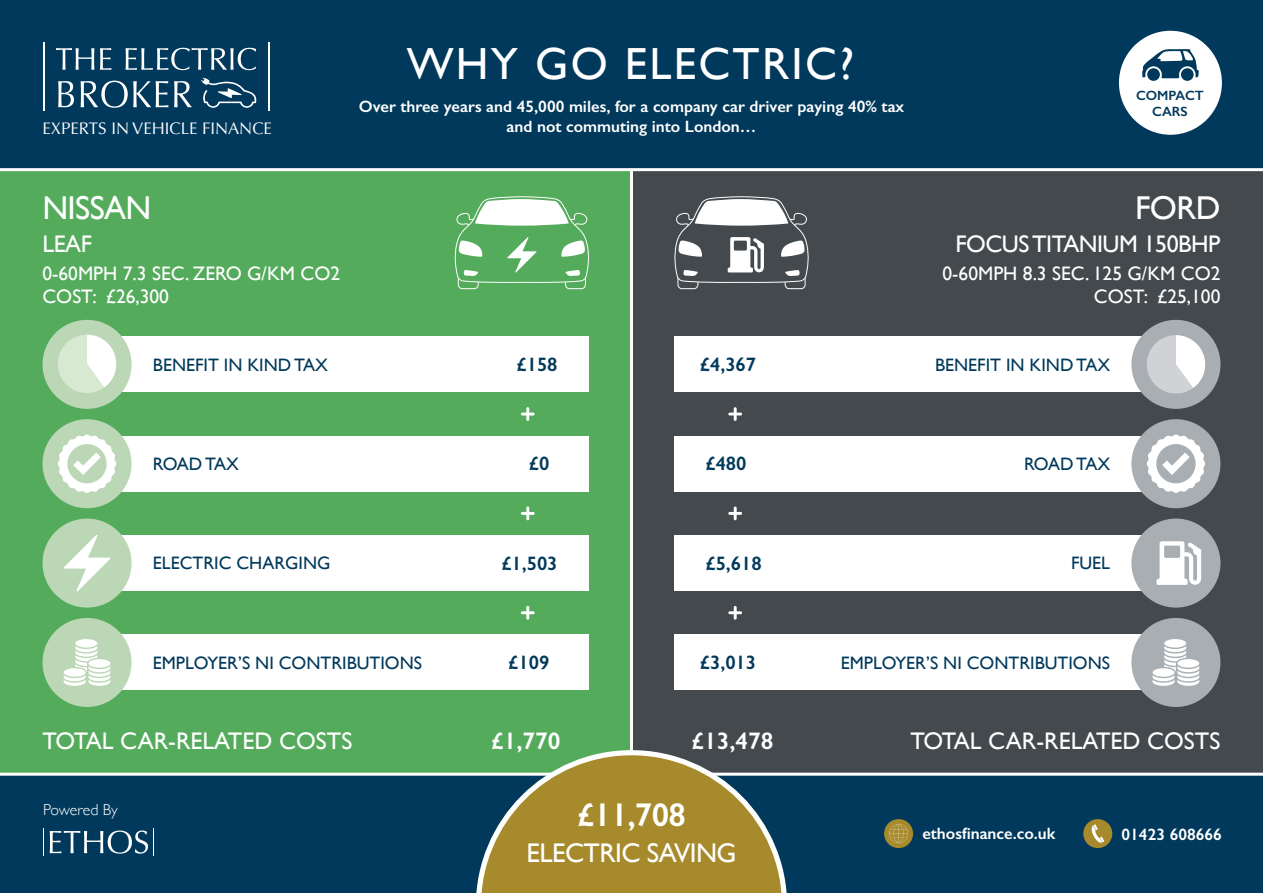
<style>
.page{position:relative;width:1263px;height:893px;background:#fff}
.page>*{position:absolute;margin:0;border:0;box-sizing:border-box;transform-origin:0 0}
.t1{font:45px "Gill Sans";letter-spacing:.05em;color:#fff}
.t2{font:33px "Gill Sans";letter-spacing:-.02em;color:#fff}
.t3{font:600 33px "Gill Sans";color:#fff}
.t4{font:27px "Gill Sans";letter-spacing:-.02em;color:#fff}
.t5{font:24px "Gill Sans";color:#fff}
.t6{font:24px "Gill Sans";letter-spacing:-.02em;color:#fff}
.t7{font:600 24px "Gill Sans";color:#fff}
.t8{font:19.5px/23.4px "Gill Sans";color:#fff}
.t9{font:600 19.5px "Gill Sans";color:#00395b}
.t10{font:18px "Gill Sans";color:#00395b}
.t11{font:16.8px "Optima";color:#fff}
.t12{font:600 16.5px/19.8px "Gill Sans";color:#fff;text-align:center}
.t13{font:300 15.9px "Gill Sans";color:#fff}
.t14{font:600 13.5px/16.2px "Gill Sans";color:#00395b;text-align:center}
</style>
<div class="page">
<div style="left:631px;top:160px;width:632px;height:631px;background:#43494d"></div>
<div style="left:0;top:160px;width:631px;height:631px;background:#54ab5c"></div>
<div style="left:110px;top:436px;width:479px;height:55px;background:#fff"></div>
<div style="left:110px;top:535px;width:479px;height:56px;background:#fff"></div>
<div style="left:110px;top:635px;width:479px;height:55px;background:#fff"></div>
<div style="left:110px;top:337px;width:479px;height:55px;background:#fff"></div>
<div style="left:43px;top:320px;width:89px;height:89px;background:#bbd7b6;border-radius:50%"></div>
<div style="left:43px;top:419px;width:89px;height:89px;background:#bbd7b6;border-radius:50%"></div>
<div style="left:43px;top:519px;width:89px;height:89px;background:#bbd7b6;border-radius:50%"></div>
<div style="left:43px;top:618px;width:89px;height:89px;background:#bbd7b6;border-radius:50%"></div>
<svg style="left:58px;top:434px;width:59px;height:59px"></svg>
<svg style="left:64px;top:535px;width:46px;height:56px"></svg>
<svg style="left:64px;top:639px;width:46px;height:47px"></svg>
<svg style="left:521px;top:407px;width:14px;height:14px"></svg>
<svg style="left:728px;top:407px;width:14px;height:14px"></svg>
<svg style="left:521px;top:507px;width:14px;height:13px"></svg>
<svg style="left:728px;top:507px;width:14px;height:13px"></svg>
<svg style="left:521px;top:606px;width:14px;height:14px"></svg>
<svg style="left:728px;top:606px;width:14px;height:14px"></svg>
<div style="left:674px;top:436px;width:478px;height:55px;background:#fff"></div>
<div style="left:674px;top:535px;width:478px;height:56px;background:#fff"></div>
<div style="left:674px;top:635px;width:478px;height:55px;background:#fff"></div>
<div style="left:674px;top:337px;width:478px;height:55px;background:#fff"></div>
<div style="left:1131px;top:320px;width:89px;height:89px;background:#a8aeb2;border-radius:50%"></div>
<div style="left:1131px;top:419px;width:89px;height:89px;background:#a8aeb2;border-radius:50%"></div>
<div style="left:1131px;top:519px;width:89px;height:89px;background:#a8aeb2;border-radius:50%"></div>
<div style="left:1131px;top:618px;width:89px;height:89px;background:#a8aeb2;border-radius:50%"></div>
<svg style="left:1146px;top:434px;width:59px;height:59px"></svg>
<svg style="left:1152px;top:639px;width:47px;height:47px"></svg>
<svg style="left:1156px;top:541px;width:45px;height:44px"></svg>
<div style="left:565px;top:271px;width:21px;height:18px;border:1px solid #fff;border-radius:4px"></div>
<div style="left:458px;top:271px;width:21px;height:18px;border:1px solid #fff;border-radius:4px"></div>
<svg style="left:454px;top:196px;width:135px;height:87px"></svg>
<div style="left:785px;top:271px;width:20px;height:18px;border:1px solid #fff;border-radius:4px"></div>
<div style="left:677px;top:271px;width:21px;height:18px;border:1px solid #fff;border-radius:4px"></div>
<svg style="left:674px;top:196px;width:135px;height:87px"></svg>
<div style="left:0;top:774px;width:1263px;height:119px;background:#00395b"></div>
<div style="left:0;top:0;width:1263px;height:170px;background:#00395b"></div>
<hr style="left:0;top:773px;width:1263px;height:3px;background:#fff">
<hr style="left:0;top:168px;width:1263px;height:3px;background:#fff">
<hr style="left:630px;top:170px;width:3px;height:619px;background:#fff">
<svg style="left:476px;top:750px;width:311px;height:143px"></svg>
<div style="left:1083px;top:819px;width:29px;height:29px;background:#a78a2c;border-radius:50%"></div>
<svg style="left:1091px;top:824px;width:13px;height:19px"></svg>
<svg style="left:54px;top:335px;width:62px;height:62px"></svg>
<svg style="left:1143px;top:335px;width:62px;height:62px"></svg>
<div style="left:884px;top:819px;width:29px;height:29px;background:#a78a2c;border-radius:50%"></div>
<svg style="left:888px;top:823px;width:21px;height:21px"></svg>
<div style="left:1119px;top:31px;width:103px;height:104px;background:#fff;border-radius:50%"></div>
<svg style="left:58px;top:81px;width:134px;height:27px"></svg>
<svg style="left:56px;top:48px;width:200px;height:22px"></svg>
<hr style="left:43px;top:43px;width:1px;height:68px;background:#fff">
<hr style="left:268px;top:43px;width:2px;height:68px;background:#fff">
<svg style="left:201px;top:78px;width:56px;height:30px"></svg>
<svg style="left:43px;top:828px;width:1px;height:27px"></svg>
<svg style="left:50px;top:828px;width:104px;height:27px"></svg>
<svg style="left:1142px;top:49px;width:57px;height:32px"></svg>
<p class="t11" style="left:43px;top:118px;width:231px">EXPERTS IN VEHICLE FINANCE</p>
<h1 class="t1" style="left:407px;top:37px;width:449px">WHY GO ELECTRIC?</h1>
<p class="t12" style="left:359px;top:97px;width:547px">Over three years and 45,000 miles, for a company car driver paying 40% tax and not commuting into London…</p>
<h2 class="t2" style="left:43px;top:188px;width:110px">NISSAN</h2>
<h3 class="t6" style="left:43px;top:230px;width:51px">LEAF</h3>
<p class="t8" style="left:43px;top:261px;width:299px">0-60MPH 7.3 SEC. ZERO G/KM CO2<br>COST: £26,300</p>
<p class="t14" style="left:1136px;top:87px;width:69px">COMPACT<br>CARS</p>
<h2 class="t2" style="left:1135px;top:188px;width:87px">FORD</h2>
<h3 class="t6" style="left:955px;top:230px;width:267px">FOCUS TITANIUM 150BHP</h3>
<p class="t8" style="left:942px;top:261px;width:279px;text-align:right">0-60MPH 8.3 SEC. 125 G/KM CO2<br>COST: £25,100</p>
<p class="t10" style="left:153px;top:354px;width:176px">BENEFIT IN KIND TAX</p>
<p class="t9" style="left:516px;top:353px;width:43px">£158</p>
<p class="t9" style="left:700px;top:353px;width:58px">£4,367</p>
<p class="t10" style="left:935px;top:354px;width:176px">BENEFIT IN KIND TAX</p>
<p class="t10" style="left:153px;top:453px;width:87px">ROAD TAX</p>
<p class="t9" style="left:529px;top:452px;width:22px">£0</p>
<p class="t9" style="left:705px;top:452px;width:43px">£480</p>
<p class="t10" style="left:1024px;top:453px;width:87px">ROAD TAX</p>
<p class="t10" style="left:153px;top:553px;width:179px">ELECTRIC CHARGING</p>
<p class="t9" style="left:501px;top:551px;width:58px">£1,503</p>
<p class="t9" style="left:705px;top:551px;width:58px">£5,618</p>
<p class="t10" style="left:1071px;top:553px;width:41px">FUEL</p>
<p class="t10" style="left:153px;top:652px;width:271px">EMPLOYER’S NI CONTRIBUTIONS</p>
<p class="t9" style="left:508px;top:651px;width:43px">£109</p>
<p class="t9" style="left:700px;top:651px;width:58px">£3,013</p>
<p class="t10" style="left:841px;top:652px;width:271px">EMPLOYER’S NI CONTRIBUTIONS</p>
<h3 class="t5" style="left:43px;top:727px;width:311px">TOTAL CAR-RELATED COSTS</h3>
<h3 class="t7" style="left:491px;top:727px;width:71px">£1,770</h3>
<h3 class="t7" style="left:692px;top:727px;width:83px">£13,478</h3>
<h3 class="t5" style="left:911px;top:727px;width:311px">TOTAL CAR-RELATED COSTS</h3>
<p class="t13" style="left:43px;top:797px;width:76px">Powered By</p>
<h2 class="t3" style="left:577px;top:795px;width:110px">£11,708</h2>
<h3 class="t4" style="left:526px;top:837px;width:212px">ELECTRIC SAVING</h3>
<p class="t12" style="left:922px;top:823px;width:134px">ethosfinance.co.uk</p>
<p class="t12" style="left:1121px;top:824px;width:102px">01423 608666</p>
</div>
